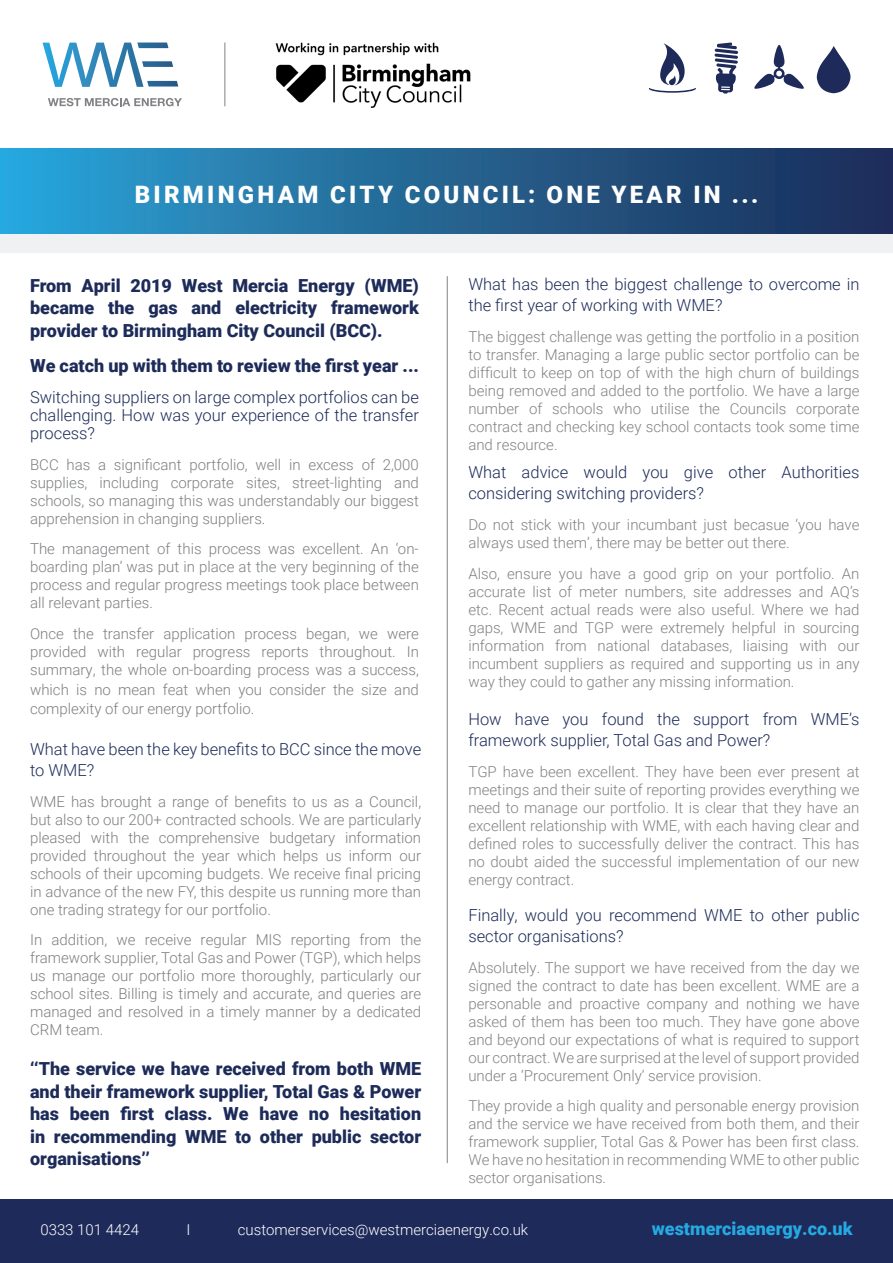
<style>
.page{position:relative;width:893px;height:1263px;background:#fff}
.page>*{position:absolute;margin:0;border:0;box-sizing:border-box;transform-origin:0 0}
.t1{font:900 24px "Roboto";letter-spacing:.135em;color:#fff}
.Intro_Copy{font:900 18px/22.5px "Roboto";color:#1d2b59;text-align:justify}
.t2{font:900 18px "Roboto";color:#24aae1}
.Intro_Copy-2{font:300 16.5px/21px "Roboto";color:#1d2b59}
.Body_Copy{font:300 15px/18px "Roboto";color:#808285;text-align:justify}
.Body_Copy-2{font:300 15px/18px "Roboto";color:#7c7f81;text-align:justify}
.t3{font:300 15px "Roboto";color:#fff}
</style>
<div class="page">
<div style="left:0;top:1199px;width:893px;height:64px;background:#1e2a5a"></div>
<div style="left:0;top:234px;width:893px;height:19px;background:#f0f1f2"></div>
<svg style="left:714px;top:42px;width:24px;height:52px"></svg>
<svg style="left:649px;top:43px;width:47px;height:50px"></svg>
<svg style="left:754px;top:45px;width:50px;height:44px"></svg>
<svg style="left:817px;top:46px;width:33px;height:47px"></svg>
<div style="left:0;top:149px;width:893px;height:85px;background:linear-gradient(to right,#2ba4d7,#1d2853)"></div>
<svg style="left:43px;top:43px;width:135px;height:44px"></svg>
<svg style="left:48px;top:98px;width:134px;height:8px"></svg>
<hr style="left:224px;top:43px;width:1px;height:63px;background:#808285">
<hr style="left:447px;top:276px;width:1px;height:887px;background:#808285">
<img style="left:275px;top:42px;width:196px;height:66px">
<p class="t1" style="left:135px;top:177px;width:625px">BIRMINGHAM CITY COUNCIL: ONE YEAR IN ...</p>
<p class="Intro_Copy" style="left:30px;top:273px;width:390px">From April 2019 West Mercia Energy (WME) became the gas and electricity framework provider to Birmingham City Council (BCC).</p>
<p class="Intro_Copy" style="left:30px;top:354px;width:390px">We catch up with them to review the first year ...</p>
<p class="Intro_Copy-2" style="left:30px;top:387px;width:390px;line-height:18px;text-align:justify">Switching suppliers on large complex portfolios can be challenging. How was your experience of the transfer process?</p>
<p class="Body_Copy-2" style="left:30px;top:455px;width:390px">BCC has a significant portfolio, well in excess of 2,000 supplies, including corporate sites, street-lighting and schools, so managing this was understandably our biggest apprehension in changing suppliers.</p>
<p class="Body_Copy-2" style="left:30px;top:539px;width:390px">The management of this process was excellent. An ‘on&shy;boarding plan’ was put in place at the very beginning of the process and regular progress meetings took place between all relevant parties.</p>
<p class="Body_Copy-2" style="left:30px;top:624px;width:390px">Once the transfer application process began, we were provided with regular progress reports throughout. In summary, the whole on-boarding process was a success,</p>
<p class="Body_Copy-2" style="left:30px;top:679px;width:390px;line-height:19.5px">which is no mean feat when you consider the size and complexity of our energy portfolio.</p>
<p class="Intro_Copy-2" style="left:30px;top:738px;width:393px">What have been the key benefits to BCC since the move to WME?</p>
<p class="Body_Copy-2" style="left:30px;top:792px;width:393px">WME has brought a range of benefits to us as a Council, but also to our 200+ contracted schools. We are particularly pleased with the comprehensive budgetary information provided throughout the year which helps us inform our schools of their upcoming budgets. We receive final pricing in advance of the new FY, this despite us running more than one trading strategy for our portfolio.</p>
<p class="Body_Copy-2" style="left:30px;top:930px;width:393px">In addition, we receive regular MIS reporting from the framework supplier, Total Gas and Power (TGP), which helps us manage our portfolio more thoroughly, particularly our school sites. Billing is timely and accurate, and queries are managed and resolved in a timely manner by a dedicated CRM team.</p>
<p class="Intro_Copy" style="left:30px;top:1057px;width:393px">‘‘The service we have received from both WME and their framework supplier, Total Gas &amp; Power has been first class. We have no hesitation in recommending WME to other public sector organisations’’</p>
<p class="Intro_Copy-2" style="left:468px;top:273px;width:393px">What has been the biggest challenge to overcome in the first year of working with WME?</p>
<p class="Body_Copy" style="left:468px;top:327px;width:393px">The biggest challenge was getting the portfolio in a position to transfer. Managing a large public sector portfolio can be difficult to keep on top of with the high churn of buildings being removed and added to the portfolio. We have a large number of schools who utilise the Councils corporate contract and checking key school contacts took some time and resource.</p>
<p class="Intro_Copy-2" style="left:468px;top:461px;width:393px">What advice would you give other Authorities considering switching providers?</p>
<p class="Body_Copy" style="left:468px;top:515px;width:393px">Do not stick with your incumbant just becasue ‘you have always used them’, there may be better out there.</p>
<p class="Body_Copy" style="left:468px;top:564px;width:393px">Also, ensure you have a good grip on your portfolio. An accurate list of meter numbers, site addresses and AQ’s etc. Recent actual reads were also useful. Where we had gaps, WME and TGP were extremely helpful in sourcing information from national databases, liaising with our incumbent suppliers as required and supporting us in any way they could to gather any missing information.</p>
<p class="Intro_Copy-2" style="left:468px;top:708px;width:393px">How have you found the support from WME’s framework supplier, Total Gas and Power?</p>
<p class="Body_Copy" style="left:468px;top:762px;width:393px">TGP have been excellent. They have been ever present at meetings and their suite of reporting provides everything we need to manage our portfolio. It is clear that they have an excellent relationship with WME, with each having clear and defined roles to successfully deliver the contract. This has no doubt aided the successful implementation of our new energy contract.</p>
<p class="Intro_Copy-2" style="left:468px;top:904px;width:393px">Finally, would you recommend WME to other public sector organisations?</p>
<p class="Body_Copy" style="left:468px;top:958px;width:393px">Absolutely. The support we have received from the day we signed the contract to date has been excellent. WME are a personable and proactive company and nothing we have asked of them has been too much. They have gone above and beyond our expectations of what is required to support our contract. We are surprised at the level of support provided under a ‘Procurement Only’ service provision.</p>
<p class="Body_Copy" style="left:468px;top:1096px;width:393px">They provide a high quality and personable energy provision and the service we have received from both them, and their framework supplier, Total Gas &amp; Power has been first class.<br>We have no hesitation in recommending WME to other public sector organisations.</p>
<p class="t3" style="left:40px;top:1219px;width:100px">0333 101 4424</p>
<p class="t3" style="left:186px;top:1219px;width:5px">I</p>
<p class="t3" style="left:238px;top:1219px;width:292px">customerservices@westmerciaenergy.co.uk</p>
<p class="t2" style="left:652px;top:1216px;width:202px">westmerciaenergy.co.uk</p>
</div>
